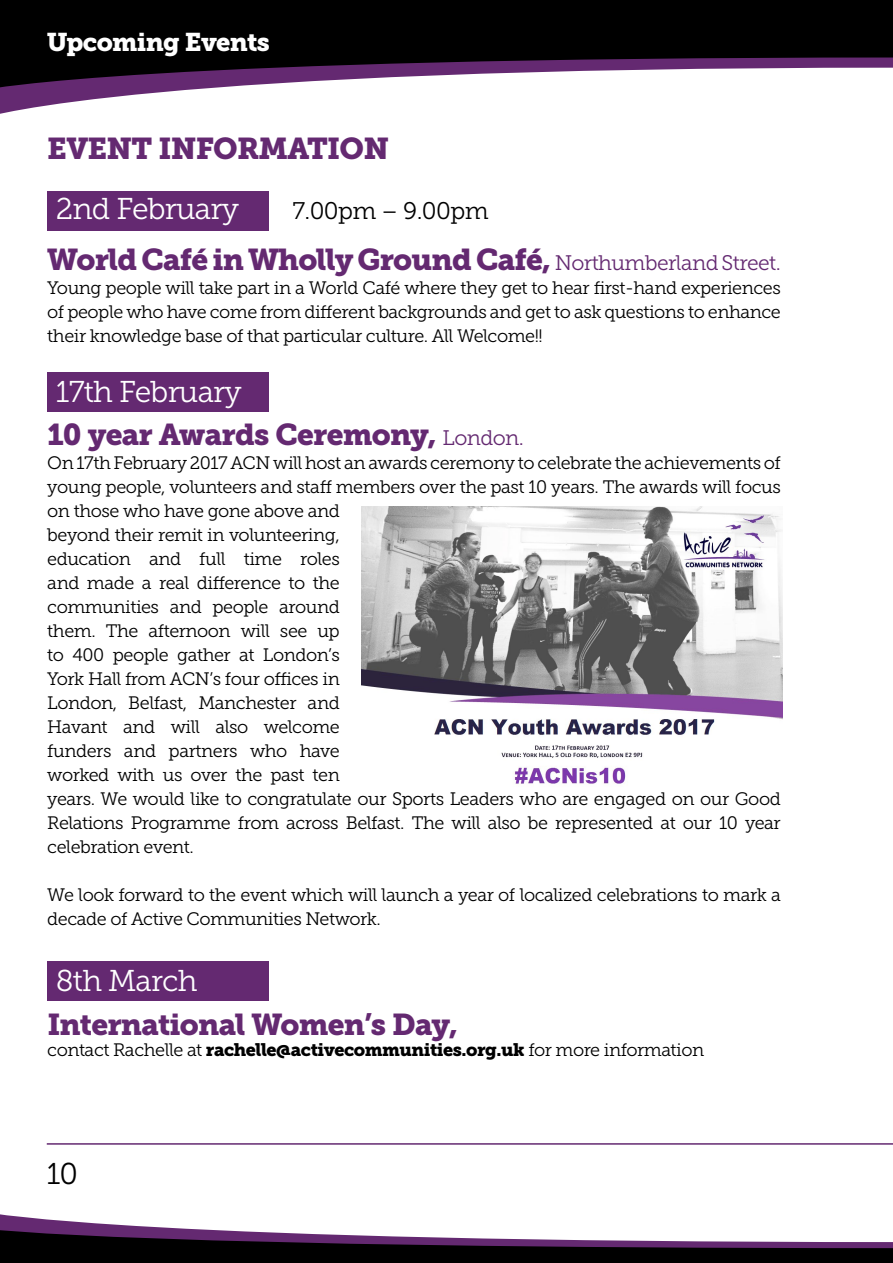
<style>
.page{position:relative;width:893px;height:1263px;background:#fff}
.page>*{position:absolute;margin:0;border:0;box-sizing:border-box;transform-origin:0 0}
.t1{font:30px "Museo Slab 900";letter-spacing:-.025em;color:#642971}
.t2{font:30px "Museo Slab 300";letter-spacing:-.025em;color:#fff}
.t3{font:30px "Museo Slab 300";color:#000}
.t4{font:25.5px "Museo Slab 900";letter-spacing:-.025em;color:#fff}
.t5{font:24px "Museo Slab 300";letter-spacing:-.025em;color:#000}
.t6{font:18px/24px "Museo Slab 300";letter-spacing:-.025em;color:#000}
.s1{font-family:"Museo Slab 300";font-size:21px}
.s2{font-family:"Museo Slab 900"}
</style>
<div class="page">
<svg style="left:0;top:89px;width:197px;height:25px"></svg>
<svg style="left:0;top:0;width:893px;height:89px;background:#2e2630"></svg>
<svg style="left:0;top:1214px;width:893px;height:49px"></svg>
<hr style="left:47px;top:1143px;width:846px;height:2px;background:#642971">
<img style="left:361px;top:506px;width:421px;height:279px">
<div style="left:47px;top:372px;width:222px;height:40px;background:#642971"></div>
<div style="left:47px;top:961px;width:222px;height:40px;background:#642971"></div>
<div style="left:47px;top:191px;width:222px;height:39px;background:#642971"></div>
<h2 class="t4" style="left:47px;top:27px;width:225px">Upcoming Events</h2>
<h1 class="t1" style="left:47px;top:131px;width:343px">EVENT INFORMATION</h1>
<h1 class="t2" style="left:56px;top:192px;width:185px">2nd February</h1>
<h3 class="t5" style="left:292px;top:197px;width:198px">7.00pm – 9.00pm</h3>
<h1 class="t1" style="left:47px;top:242px;width:735px">World Café in Wholly Ground Café, <span class="s1">Northumberland Street.</span></h1>
<p class="t6" style="left:47px;top:275px;width:735px;text-align:justify">Young people will take part in a World Café where they get to hear first-hand experiences of people who have come from different backgrounds and get to ask questions to enhance their knowledge base of that particular culture. All Welcome!!</p>
<h1 class="t2" style="left:56px;top:375px;width:187px">17th February</h1>
<h1 class="t1" style="left:47px;top:417px;width:478px">10 year Awards Ceremony, <span class="s1">London.</span></h1>
<p class="t6" style="left:47px;top:451px;width:735px">On 17th February 2017 ACN will host an awards ceremony to celebrate the achievements of young people, volunteers and staff members over the past 10 years. The awards will focus on those who have gone above and<br>beyond their remit in volunteering,<br>education and full time roles<br>and made a real difference to the<br>communities and people around<br>them. The afternoon will see up<br>to 400 people gather at London’s<br>York Hall from ACN’s four offices in<br>London, Belfast, Manchester and<br>Havant and will also welcome<br>funders and partners who have<br>worked with us over the past ten<br>years. We would like to congratulate our Sports Leaders who are engaged on our Good Relations Programme from across Belfast. The will also be represented at our 10 year celebration event.</p>
<p class="t6" style="left:47px;top:883px;width:735px">We look forward to the event which will launch a year of localized celebrations to mark a decade of Active Communities Network.</p>
<h1 class="t2" style="left:56px;top:964px;width:143px">8th March</h1>
<h1 class="t1" style="left:47px;top:1007px;width:412px">International Women’s Day,</h1>
<p class="t6" style="left:47px;top:1038px;width:658px">contact Rachelle at <span class="s2">rachelle@activecommunities.org.uk</span> for more information</p>
<h1 class="t3" style="left:47px;top:1157px;width:33px">10</h1>
</div>
